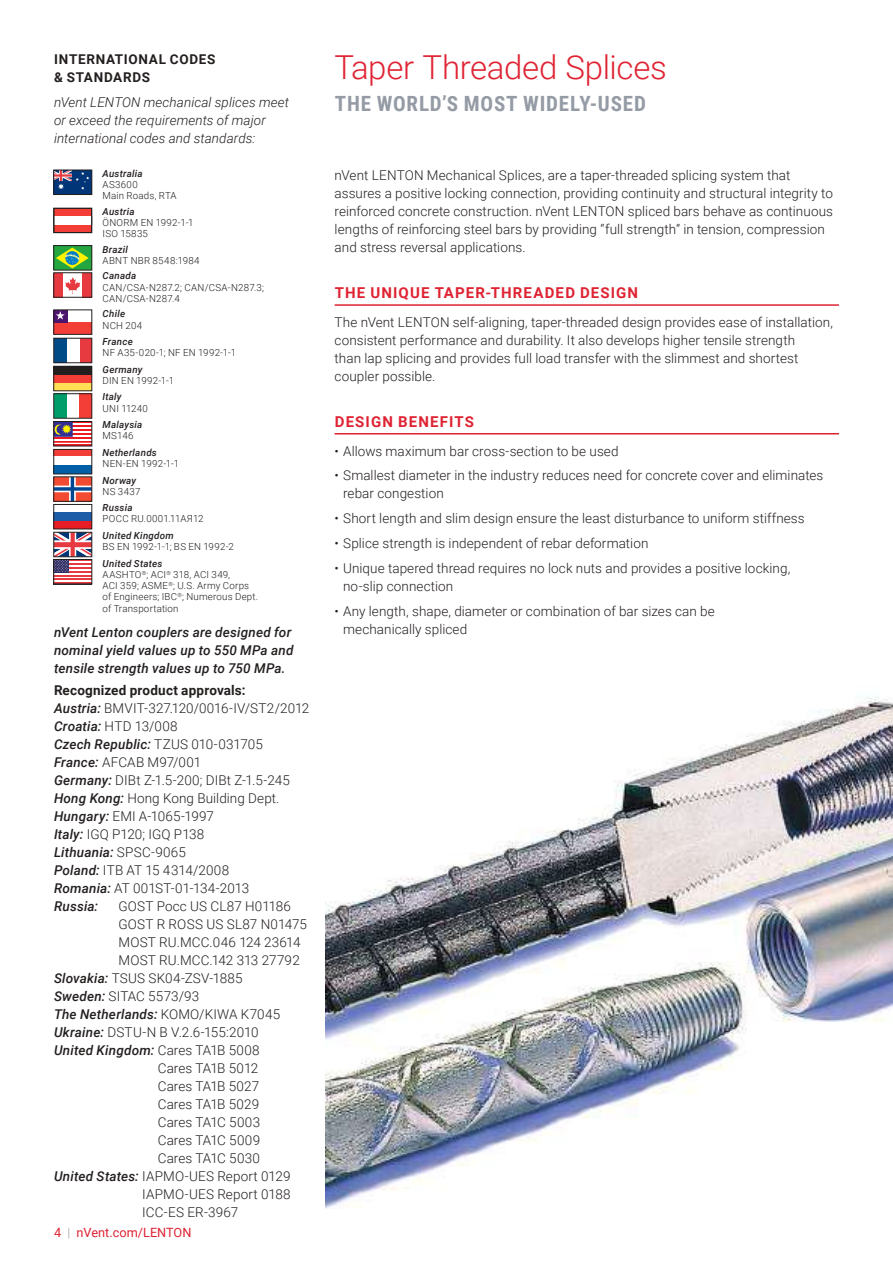
<style>
.page{position:relative;width:893px;height:1263px;background:#fff}
.page>*{position:absolute;margin:0;border:0;box-sizing:border-box;transform-origin:0 0}
.t1{font:300 33px "Roboto";letter-spacing:-.01em;color:#df2333}
.t2{font:700 21px "Roboto Condensed";letter-spacing:.035em;color:#959ba5}
.t3{font:700 15px "Roboto";letter-spacing:.075em;color:#df2333}
.t4{font:300 13.5px/18px "Roboto";letter-spacing:.005em;color:#241f1f}
.t5{font:italic 500 13.5px/18px "Roboto";letter-spacing:.015em;color:#241f1f}
.t6{font:italic 300 13.5px/18px "Roboto";letter-spacing:.005em;color:#241f1f}
.t7{font:700 13.5px/18px "Roboto";letter-spacing:.055em;color:#241f1f}
.t8{font:12.75px "Roboto";color:#df2333}
.t9{font:300 9.75px/11.2px "Roboto";letter-spacing:.025em;color:#241f1f}
.t10{font:italic 500 9.75px "Roboto";letter-spacing:.025em;color:#241f1f}
.s1{font-weight:500;font-style:italic}
.s2{font-weight:700}
.s3{font-weight:300;font-style:normal}
.s4{font-weight:300;color:#959ba5}
</style>
<div class="page">
<img style="left:326px;top:696px;width:567px;height:513px">
<hr style="left:335px;top:304px;width:504px;height:2px;background:#df2333">
<hr style="left:335px;top:433px;width:504px;height:1px;background:#df2333">
<div style="left:54px;top:170px;width:38px;height:25px;background:#003578"></div>
<svg style="left:56px;top:172px;width:33px;height:18px"></svg>
<div style="left:54px;top:170px;width:38px;height:25px;border:1px solid #241f1f"></div>
<div style="left:54px;top:224px;width:38px;height:9px;background:#f23e37"></div>
<div style="left:54px;top:208px;width:38px;height:8px;background:#f23e37"></div>
<div style="left:54px;top:208px;width:38px;height:25px;border:1px solid #241f1f"></div>
<div style="left:54px;top:246px;width:38px;height:24px;background:#24a640"></div>
<svg style="left:56px;top:248px;width:33px;height:20px"></svg>
<div style="left:54px;top:245px;width:38px;height:25px;border:1px solid #241f1f"></div>
<div style="left:54px;top:273px;width:9px;height:24px;background:#e63a40"></div>
<div style="left:83px;top:273px;width:9px;height:24px;background:#e63a40"></div>
<svg style="left:65px;top:277px;width:15px;height:17px"></svg>
<div style="left:54px;top:272px;width:38px;height:25px;border:1px solid #241f1f"></div>
<div style="left:54px;top:322px;width:38px;height:12px;background:#f23e37"></div>
<div style="left:54px;top:310px;width:14px;height:12px;background:#4c146d"></div>
<svg style="left:56px;top:312px;width:9px;height:8px"></svg>
<div style="left:54px;top:310px;width:38px;height:25px;border:1px solid #241f1f"></div>
<div style="left:54px;top:338px;width:13px;height:25px;background:#004a86"></div>
<div style="left:80px;top:338px;width:12px;height:25px;background:#e63a40"></div>
<div style="left:54px;top:338px;width:38px;height:25px;border:1px solid #241f1f"></div>
<div style="left:54px;top:366px;width:38px;height:9px;background:#241f1f"></div>
<div style="left:54px;top:375px;width:38px;height:9px;background:#f23e37"></div>
<div style="left:54px;top:384px;width:38px;height:7px;background:#ffe055"></div>
<div style="left:54px;top:366px;width:38px;height:25px;border:1px solid #241f1f"></div>
<div style="left:54px;top:394px;width:12px;height:24px;background:#009d6b"></div>
<div style="left:79px;top:394px;width:13px;height:24px;background:#f23e37"></div>
<div style="left:54px;top:393px;width:38px;height:25px;border:1px solid #241f1f"></div>
<svg style="left:56px;top:423px;width:34px;height:20px"></svg>
<div style="left:54px;top:421px;width:38px;height:25px;border:1px solid #241f1f"></div>
<div style="left:54px;top:449px;width:38px;height:7px;background:#f23e37"></div>
<div style="left:54px;top:465px;width:38px;height:9px;background:#0060a7"></div>
<div style="left:54px;top:449px;width:38px;height:25px;border:1px solid #241f1f"></div>
<svg style="left:54px;top:477px;width:38px;height:103px"></svg>
<div style="left:54px;top:559px;width:38px;height:25px;border:1px solid #241f1f"></div>
<p class="t7" style="left:54px;top:50px;width:163px">INTERNATIONAL CODES &amp; STANDARDS</p>
<p class="t6" style="left:54px;top:93px;width:236px">nVent LENTON mechanical splices meet or exceed the requirements of major international codes and standards:</p>
<p class="t10" style="left:103px;top:167px;width:42px">Australia</p>
<p class="t9" style="left:103px;top:179px;width:76px">AS3600<br>Main Roads, RTA</p>
<p class="t10" style="left:103px;top:205px;width:34px">Austria</p>
<p class="t9" style="left:103px;top:217px;width:93px">ÖNORM EN 1992-1-1<br>ISO 15835</p>
<p class="t10" style="left:103px;top:242px;width:27px">Brazil</p>
<p class="t9" style="left:103px;top:255px;width:99px">ABNT NBR 8548:1984</p>
<p class="t10" style="left:103px;top:269px;width:35px">Canada</p>
<p class="t9" style="left:103px;top:281px;width:163px">CAN/CSA-N287.2; CAN/CSA-N287.3;<br>CAN/CSA-N287.4</p>
<p class="t10" style="left:103px;top:307px;width:24px">Chile</p>
<p class="t9" style="left:103px;top:319px;width:41px">NCH 204</p>
<p class="t10" style="left:103px;top:335px;width:32px">France</p>
<p class="t9" style="left:103px;top:347px;width:135px">NF A35-020-1; NF EN 1992-1-1</p>
<p class="t10" style="left:103px;top:362px;width:41px">Germany</p>
<p class="t9" style="left:103px;top:375px;width:73px">DIN EN 1992-1-1</p>
<p class="t10" style="left:103px;top:390px;width:21px">Italy</p>
<p class="t9" style="left:103px;top:402px;width:47px">UNI 11240</p>
<p class="t10" style="left:103px;top:418px;width:41px">Malaysia</p>
<p class="t9" style="left:103px;top:430px;width:33px">MS146</p>
<p class="t10" style="left:103px;top:445px;width:56px">Netherlands</p>
<p class="t9" style="left:103px;top:458px;width:78px">NEN-EN 1992-1-1</p>
<p class="t10" style="left:103px;top:473px;width:35px">Norway</p>
<p class="t9" style="left:103px;top:485px;width:40px">NS 3437</p>
<p class="t10" style="left:103px;top:501px;width:31px">Russia</p>
<p class="t9" style="left:103px;top:513px;width:102px">РОСС RU.0001.11АЯ12</p>
<p class="t10" style="left:103px;top:529px;width:73px">United Kingdom</p>
<p class="t9" style="left:103px;top:541px;width:133px">BS EN 1992-1-1; BS EN 1992-2</p>
<p class="t9" style="left:103px;top:557px;width:157px"><span class="s1">United States<br></span>AASHTO<sup>®</sup>; ACI<sup>®</sup> 318, ACI 349,<br>ACI 359; ASME<sup>®</sup>; U.S. Army Corps of Engineers; IBC<sup>®</sup>; Numerous Dept. of Transportation</p>
<p class="t5" style="left:54px;top:622px;width:241px">nVent Lenton couplers are designed for nominal yield values up to 550 MPa and tensile strength values up to 750 MPa.</p>
<p class="t4" style="left:54px;top:680px;width:257px"><span class="s2">Recognized product approvals:<br></span><span class="s1">Austria:</span> BMVIT-327.120/0016-IV/ST2/2012<br><span class="s1">Croatia:</span> HTD 13/008<br><span class="s1">Czech Republic:</span> TZUS 010-031705<br><span class="s1">France:</span> AFCAB M97/001<br><span class="s1">Germany:</span> DIBt Z-1.5-200; DIBt Z-1.5-245<br><span class="s1">Hong Kong:</span> Hong Kong Building Dept.<br><span class="s1">Hungary:</span> EMI A-1065-1997<br><span class="s1">Italy:</span> IGQ P120; IGQ P138<br><span class="s1">Lithuania:</span> SPSC-9065<br><span class="s1">Poland:</span> ITB AT 15 4314/2008<br><span class="s1">Romania:</span> AT 001ST-01-134-2013<br><span class="s1">Russia:</span></p>
<p class="t4" style="left:118px;top:896px;width:174px">GOST Pocc US CL87 H01186</p>
<p class="t4" style="left:118px;top:914px;width:190px">GOST R ROSS US SL87 N01475</p>
<p class="t4" style="left:118px;top:932px;width:184px">MOST RU.MCC.046 124 23614</p>
<p class="t4" style="left:118px;top:950px;width:183px">MOST RU.MCC.142 313 27792</p>
<p class="t4" style="left:54px;top:968px;width:190px"><span class="s1">Slovakia:</span> TSUS SK04-ZSV-1885</p>
<p class="t4" style="left:54px;top:986px;width:147px"><span class="s1">Sweden:</span> SITAC 5573/93</p>
<p class="t5" style="left:54px;top:1004px;width:228px">The Netherlands: <span class="s3">KOMO/KIWA K7045</span></p>
<p class="t4" style="left:54px;top:1022px;width:206px"><span class="s1">Ukraine:</span> DSTU-N B V.2.6-155:2010</p>
<p class="t5" style="left:54px;top:1040px;width:207px">United Kingdom: <span class="s3">Cares TA1B 5008</span></p>
<p class="t4" style="left:158px;top:1058px;width:102px">Cares TA1B 5012</p>
<p class="t4" style="left:158px;top:1076px;width:103px">Cares TA1B 5027</p>
<p class="t4" style="left:158px;top:1094px;width:103px">Cares TA1B 5029</p>
<p class="t4" style="left:158px;top:1112px;width:104px">Cares TA1C 5003</p>
<p class="t4" style="left:158px;top:1130px;width:104px">Cares TA1C 5009</p>
<p class="t4" style="left:158px;top:1148px;width:104px">Cares TA1C 5030</p>
<p class="t4" style="left:54px;top:1166px;width:238px"><span class="s1">United States:</span> IAPMO-UES Report 0129</p>
<p class="t4" style="left:142px;top:1184px;width:150px">IAPMO-UES Report 0188</p>
<p class="t4" style="left:142px;top:1202px;width:98px">ICC-ES ER-3967</p>
<p class="t8" style="left:54px;top:1223px;width:139px">4 <span class="s4">|</span> nVent.com/LENTON</p>
<h1 class="t1" style="left:335px;top:44px;width:334px">Taper Threaded Splices</h1>
<h2 class="t2" style="left:335px;top:89px;width:312px">THE WORLD’S MOST WIDELY-USED</h2>
<p class="t4" style="left:335px;top:166px;width:500px">nVent LENTON Mechanical Splices, are a taper-threaded splicing system that assures a positive locking connection, providing continuity and structural integrity to reinforced concrete construction. nVent LENTON spliced bars behave as continuous lengths of reinforcing steel bars by providing “full strength” in tension, compression and stress reversal applications.</p>
<p class="t3" style="left:335px;top:282px;width:305px">THE UNIQUE TAPER-THREADED DESIGN</p>
<p class="t4" style="left:335px;top:313px;width:500px">The nVent LENTON self-aligning, taper-threaded design provides ease of installation, consistent performance and durability. It also develops higher tensile strength<br>than lap splicing and provides full load transfer with the slimmest and shortest coupler possible.</p>
<p class="t3" style="left:335px;top:411px;width:141px">DESIGN BENEFITS</p>
<p class="t4" style="left:335px;top:441px;width:285px">• Allows maximum bar cross-section to be used</p>
<p class="t4" style="left:343px;top:466px;width:482px;text-indent:-9px">• Smallest diameter in the industry reduces need for concrete cover and eliminates rebar congestion</p>
<p class="t4" style="left:335px;top:509px;width:472px">• Short length and slim design ensure the least disturbance to uniform stiffness</p>
<p class="t4" style="left:335px;top:534px;width:315px">• Splice strength is independent of rebar deformation</p>
<p class="t4" style="left:343px;top:558px;width:449px;text-indent:-9px">• Unique tapered thread requires no lock nuts and provides a positive locking, no-slip connection</p>
<p class="t4" style="left:343px;top:601px;width:373px;text-indent:-9px">• Any length, shape, diameter or combination of bar sizes can be mechanically spliced</p>
</div>
